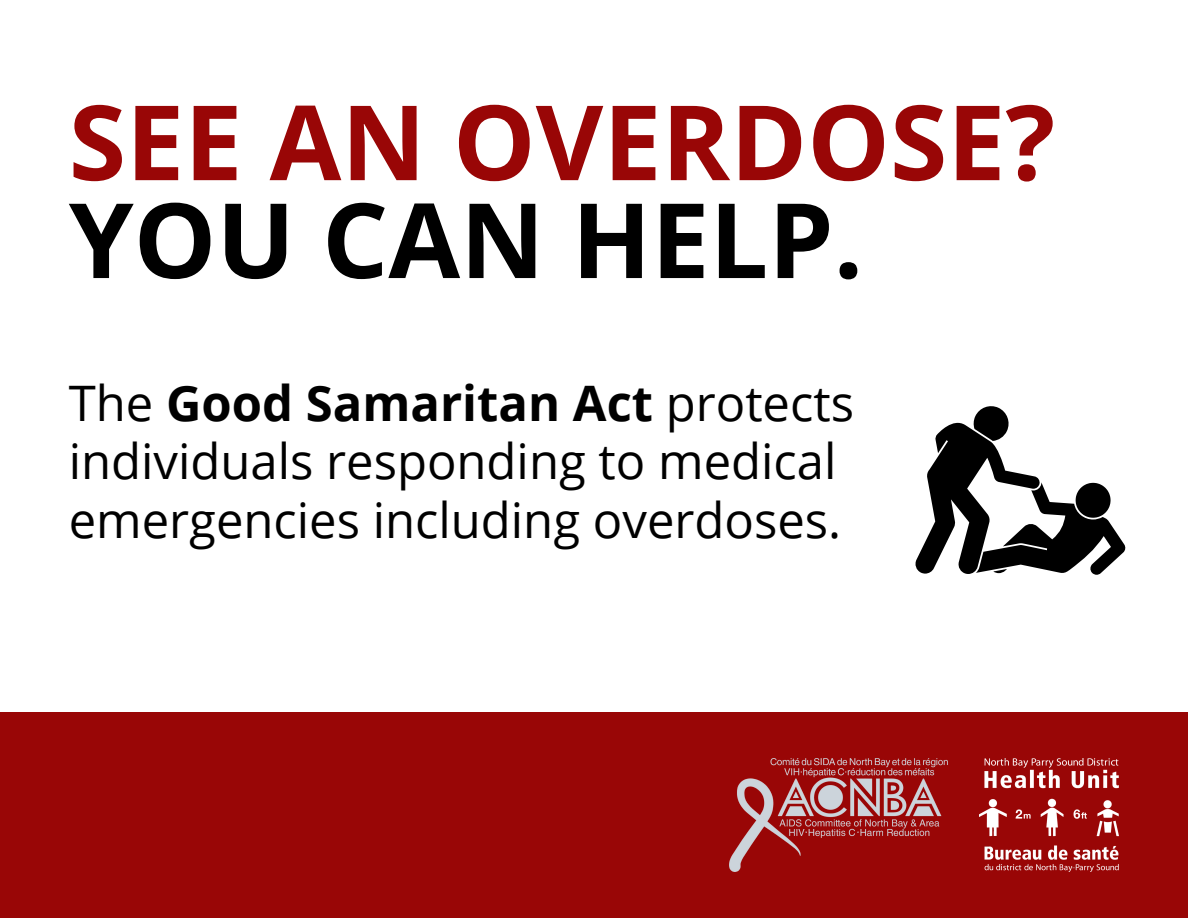
<style>
.page{position:relative;width:1188px;height:918px;background:#fff}
.page>*{position:absolute;margin:0;border:0;box-sizing:border-box;transform-origin:0 0}
.t1{font:700 103.95px "Open Sans";color:#990606}
.t2{font:700 103.95px "Open Sans";color:#000}
.t3{font:48.9px/58.5px "Open Sans";color:#000}
.s1{font-weight:700}
</style>
<div class="page">
<div style="left:0;top:712px;width:1188px;height:206px;background:#990606"></div>
<img style="left:980px;top:758px;width:138px;height:114px">
<img style="left:730px;top:758px;width:218px;height:114px">
<svg style="left:915px;top:406px;width:211px;height:169px"></svg>
<p class="t1" style="left:69px;top:69px;width:988px">SEE AN OVERDOSE?</p>
<p class="t2" style="left:69px;top:167px;width:796px">YOU CAN HELP.</p>
<p class="t3" style="left:69px;top:373px;width:787px">The <span class="s1">Good Samaritan Act</span> protects individuals responding to medical emergencies including overdoses.</p>
</div>
